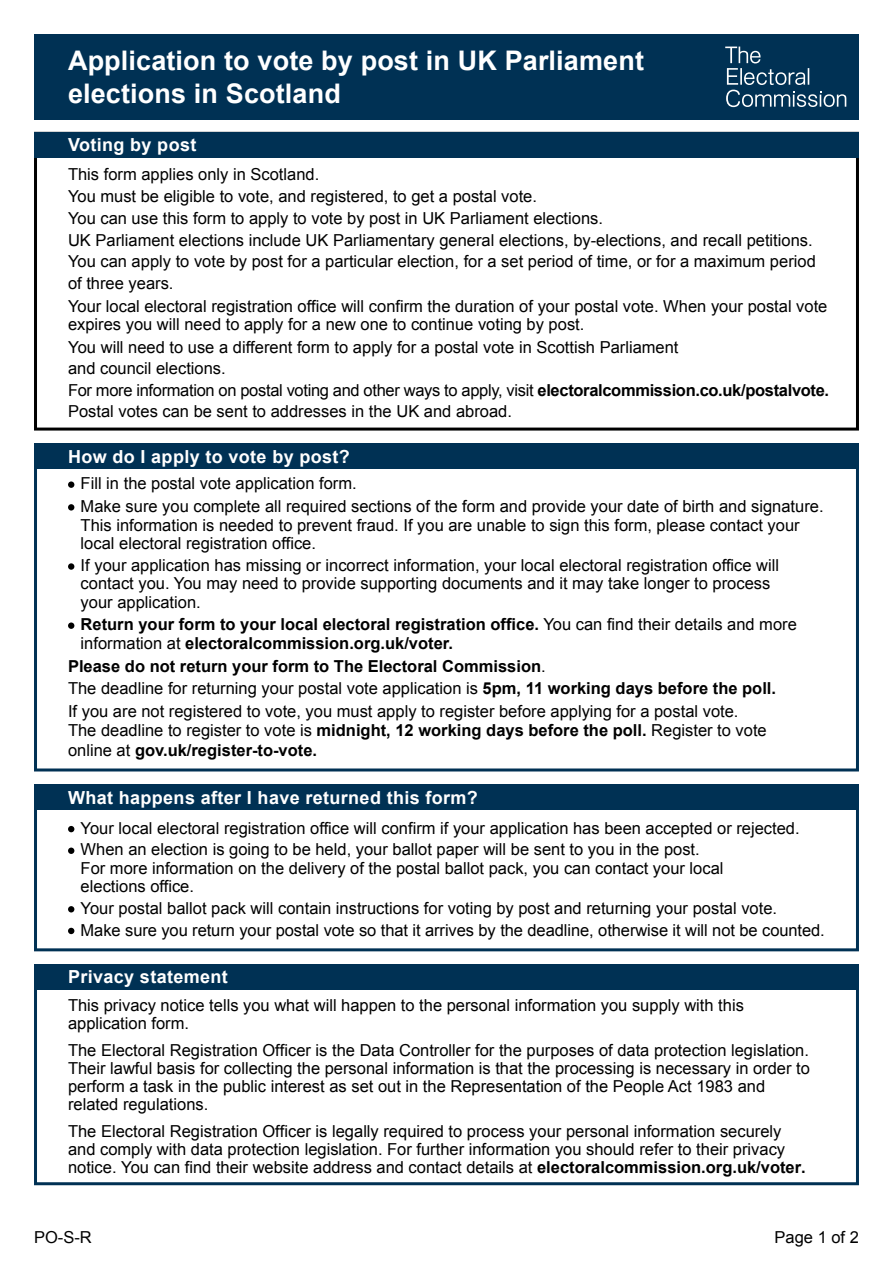
<style>
.page{position:relative;width:893px;height:1263px;background:#fff}
.page>*{position:absolute;margin:0;border:0;box-sizing:border-box;transform-origin:0 0}
.t1{font:700 27px/32.4px "Arial";letter-spacing:.005em;color:#fff}
.t2{font:700 18px "Arial";letter-spacing:.02em;color:#fff}
.t3{font:16.5px/18.1px "Arial";color:#000}
.t4{font:700 16.5px/18.5px "Arial";color:#000}
.s1{font-style:inherit}
.s2{font-weight:700}
.s3{font-weight:400}
</style>
<div class="page">
<div style="left:34px;top:132px;width:825px;height:299px;border:3px solid #000"></div>
<div style="left:34px;top:132px;width:825px;height:25px;background:#003154"></div>
<div style="left:34px;top:34px;width:825px;height:85px;background:#003154"></div>
<div style="left:34px;top:443px;width:825px;height:26px;background:#003154"></div>
<div style="left:34px;top:444px;width:825px;height:327px;border:3px solid #003154"></div>
<div style="left:34px;top:784px;width:825px;height:26px;background:#003154"></div>
<div style="left:34px;top:797px;width:825px;height:154px;border:3px solid #003154"></div>
<svg style="left:725px;top:47px;width:121px;height:60px"></svg>
<div style="left:34px;top:964px;width:825px;height:221px;border:3px solid #003154"></div>
<div style="left:34px;top:964px;width:825px;height:25px;background:#003154"></div>
<div style="left:68px;top:481px;width:6px;height:7px;background:#000;border-radius:50%"></div>
<svg style="left:68px;top:504px;width:6px;height:6px"></svg>
<div style="left:68px;top:563px;width:6px;height:7px;background:#000;border-radius:50%"></div>
<div style="left:68px;top:622px;width:6px;height:7px;background:#000;border-radius:50%"></div>
<svg style="left:68px;top:826px;width:6px;height:6px"></svg>
<div style="left:68px;top:847px;width:6px;height:7px;background:#000;border-radius:50%"></div>
<svg style="left:68px;top:906px;width:6px;height:6px"></svg>
<svg style="left:68px;top:928px;width:6px;height:6px"></svg>
<h1 class="t1" style="left:68px;top:45px;width:577px">Application to vote by post in UK Parliament elections in Scotland</h1>
<h2 class="t2" style="left:68px;top:133px;width:130px">Voting by post</h2>
<p class="t3" style="left:68px;top:163px;width:761px;line-height:22px">This form applies only in Scotland.<br>You must be eligible to vote, and registered, to get a postal vote.<br>You can use this form to apply to vote by post in UK Parliament elections.<br>UK Parliament elections include UK Parliamentary general elections, by-elections, and recall petitions.<br>You can apply to vote by post for a particular election, for a set period of time, or for a maximum period of three years.<br>Your local electoral registration office will confirm the duration of your postal vote. When your postal vote</p>
<p class="t3" style="left:68px;top:314px;width:763px;line-height:21.6px">expires you will need to apply for a new one to continue voting by post.<br><span class="s1">You will need to use a different form to apply for a postal vote in Scottish Parliament<br>and council elections.<br></span>For more information on postal voting and other ways to apply, visit <span class="s2">electoralcommission.co.uk/postalvote.<br></span>Postal votes can be sent to addresses in the UK and abroad.</p>
<h2 class="t2" style="left:68px;top:444px;width:283px">How do I apply to vote by post?</h2>
<p class="t3" style="left:81px;top:475px;width:278px">Fill in the postal vote application form.</p>
<p class="t3" style="left:81px;top:497px;width:744px">Make sure you complete all required sections of the form and provide your date of birth and signature.<br>This information is needed to prevent fraud. If you are unable to sign this form, please contact your local electoral registration office.</p>
<p class="t3" style="left:81px;top:556px;width:700px">If your application has missing or incorrect information, your local electoral registration office will contact you. You may need to provide supporting documents and it may take longer to process your application.</p>
<p class="t4" style="left:81px;top:616px;width:718px">Return your form to your local electoral registration office. <span class="s3">You can find their details and more information at</span> electoralcommission.org.uk/voter.</p>
<p class="t4" style="left:68px;top:657px;width:479px">Please do not return your form to The Electoral Commission<span class="s3">.</span></p>
<p class="t3" style="left:68px;top:677px;width:710px;line-height:22.2px">The deadline for returning your postal vote application is <span class="s2">5pm, 11 working days before the poll.<br></span>If you are not registered to vote, you must apply to register before applying for a postal vote.</p>
<p class="t4" style="left:68px;top:721px;width:700px;line-height:19.5px"><span class="s3">The deadline to register to vote is</span> midnight, 12 working days before the poll. <span class="s3">Register to vote online at</span> gov.uk/register-to-vote.</p>
<h2 class="t2" style="left:68px;top:785px;width:411px">What happens after I have returned this form?</h2>
<p class="t3" style="left:81px;top:819px;width:720px">Your local electoral registration office will confirm if your application has been accepted or rejected.</p>
<p class="t3" style="left:81px;top:841px;width:644px">When an election is going to be held, your ballot paper will be sent to you in the post.<br>For more information on the delivery of the postal ballot pack, you can contact your local elections office.</p>
<p class="t3" style="left:81px;top:899px;width:698px">Your postal ballot pack will contain instructions for voting by post and returning your postal vote.</p>
<p class="t3" style="left:81px;top:921px;width:746px">Make sure you return your postal vote so that it arrives by the deadline, otherwise it will not be counted.</p>
<h2 class="t2" style="left:68px;top:965px;width:161px">Privacy statement</h2>
<p class="t3" style="left:68px;top:996px;width:677px">This privacy notice tells you what will happen to the personal information you supply with this application form.</p>
<p class="t3" style="left:68px;top:1041px;width:743px">The Electoral Registration Officer is the Data Controller for the purposes of data protection legislation.<br>Their lawful basis for collecting the personal information is that the processing is necessary in order to perform a task in the public interest as set out in the Representation of the People Act 1983 and related regulations.</p>
<p class="t3" style="left:68px;top:1122px;width:739px">The Electoral Registration Officer is legally required to process your personal information securely and comply with data protection legislation. For further information you should refer to their privacy notice. You can find their website address and contact details at <span class="s2">electoralcommission.org.uk/voter.</span></p>
<p class="t3" style="left:34px;top:1229px;width:59px">PO-S-R</p>
<p class="t3" style="left:774px;top:1229px;width:86px">Page 1 of 2</p>
</div>
